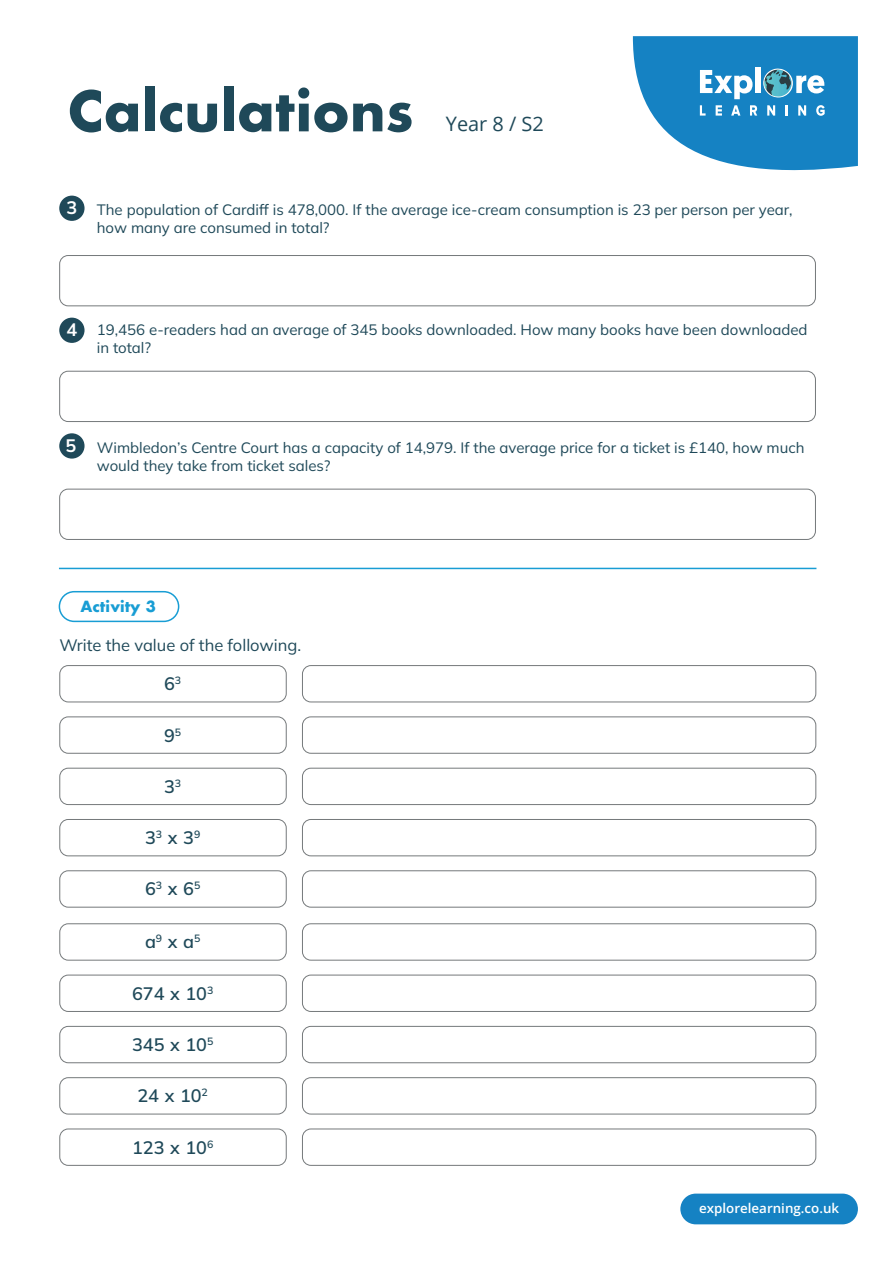
<style>
.page{position:relative;width:893px;height:1263px;background:#fff}
.page>*{position:absolute;margin:0;border:0;box-sizing:border-box;transform-origin:0 0}
.t1{font:700 54px "Futura";color:#1f4959}
.t2{font:19.95px "Open Sans";color:#1f4959}
.t3{font:200 18px "Mulish";color:#1f4959}
.t4{font:200 18px "Mulish";color:#fff}
.t5{font:200 16.5px "Mulish";color:#1f4959}
.t6{font:200 15px/18px "Mulish";color:#1f4959}
.t7{font:700 15px "Futura";color:#189dd4}
.t8{font:13.35px "Open Sans";color:#fff}
</style>
<div class="page">
<div style="left:680px;top:1193px;width:178px;height:31px;background:#1582c3;border-radius:15px"></div>
<svg style="left:633px;top:36px;width:225px;height:134px"></svg>
<div style="left:59px;top:196px;width:26px;height:25px;background:#1f4959;border-radius:50%"></div>
<div style="left:59px;top:255px;width:757px;height:51px;border:1px solid #75797b;border-radius:9px"></div>
<div style="left:59px;top:371px;width:757px;height:51px;border:1px solid #75797b;border-radius:9px"></div>
<div style="left:59px;top:318px;width:26px;height:25px;background:#1f4959;border-radius:50%"></div>
<div style="left:59px;top:489px;width:757px;height:51px;border:1px solid #75797b;border-radius:9px"></div>
<div style="left:59px;top:433px;width:26px;height:26px;background:#1f4959;border-radius:50%"></div>
<div style="left:59px;top:591px;width:120px;height:31px;border:2px solid #189dd4;border-radius:15px"></div>
<hr style="left:59px;top:568px;width:757px;height:1px;background:#189dd4">
<div style="left:59px;top:665px;width:228px;height:37px;border:1px solid #75797b;border-radius:9px"></div>
<div style="left:59px;top:923px;width:228px;height:37px;border:1px solid #75797b;border-radius:9px"></div>
<div style="left:59px;top:716px;width:228px;height:38px;border:1px solid #75797b;border-radius:9px"></div>
<div style="left:59px;top:975px;width:228px;height:37px;border:1px solid #75797b;border-radius:9px"></div>
<div style="left:59px;top:768px;width:228px;height:37px;border:1px solid #75797b;border-radius:9px"></div>
<div style="left:59px;top:1026px;width:228px;height:37px;border:1px solid #75797b;border-radius:9px"></div>
<div style="left:59px;top:819px;width:228px;height:37px;border:1px solid #75797b;border-radius:9px"></div>
<div style="left:59px;top:1077px;width:228px;height:37px;border:1px solid #75797b;border-radius:9px"></div>
<div style="left:59px;top:870px;width:228px;height:37px;border:1px solid #75797b;border-radius:9px"></div>
<div style="left:59px;top:1128px;width:228px;height:38px;border:1px solid #75797b;border-radius:9px"></div>
<div style="left:302px;top:665px;width:514px;height:37px;border:1px solid #75797b;border-radius:9px"></div>
<div style="left:302px;top:923px;width:514px;height:37px;border:1px solid #75797b;border-radius:9px"></div>
<div style="left:302px;top:716px;width:514px;height:38px;border:1px solid #75797b;border-radius:9px"></div>
<div style="left:302px;top:975px;width:514px;height:37px;border:1px solid #75797b;border-radius:9px"></div>
<div style="left:302px;top:768px;width:514px;height:37px;border:1px solid #75797b;border-radius:9px"></div>
<div style="left:302px;top:1026px;width:514px;height:37px;border:1px solid #75797b;border-radius:9px"></div>
<div style="left:302px;top:819px;width:514px;height:37px;border:1px solid #75797b;border-radius:9px"></div>
<div style="left:302px;top:1077px;width:514px;height:37px;border:1px solid #75797b;border-radius:9px"></div>
<div style="left:302px;top:870px;width:514px;height:37px;border:1px solid #75797b;border-radius:9px"></div>
<div style="left:302px;top:1128px;width:514px;height:38px;border:1px solid #75797b;border-radius:9px"></div>
<p class="t1" style="left:67px;top:72px;width:347px">Calculations</p>
<p class="t2" style="left:446px;top:110px;width:100px">Year 8 / S2</p>
<p class="t4" style="left:66px;top:195px;width:12px">3</p>
<p class="t6" style="left:97px;top:200px;width:697px">The population of Cardiff is 478,000. If the average ice-cream consumption is 23 per person per year, how many are consumed in total?</p>
<p class="t4" style="left:66px;top:317px;width:12px">4</p>
<p class="t6" style="left:97px;top:320px;width:712px">19,456 e-readers had an average of 345 books downloaded. How many books have been downloaded in total?</p>
<p class="t4" style="left:65px;top:434px;width:12px">5</p>
<p class="t6" style="left:97px;top:438px;width:709px">Wimbledon’s Centre Court has a capacity of 14,979. If the average price for a ticket is £140, how much would they take from ticket sales?</p>
<p class="t7" style="left:81px;top:596px;width:77px">Activity 3</p>
<p class="t5" style="left:59px;top:634px;width:243px">Write the value of the following.</p>
<p class="t3" style="left:164px;top:672px;width:19px">6<sup>3</sup></p>
<p class="t3" style="left:164px;top:723px;width:19px">9<sup>5</sup></p>
<p class="t3" style="left:164px;top:774px;width:19px">3<sup>3</sup></p>
<p class="t3" style="left:145px;top:825px;width:57px">3<sup>3</sup> x 3<sup>9</sup></p>
<p class="t3" style="left:145px;top:877px;width:57px">6<sup>3</sup> x 6<sup>5</sup></p>
<p class="t3" style="left:145px;top:930px;width:57px">a<sup>9</sup> x a<sup>5</sup></p>
<p class="t3" style="left:132px;top:981px;width:83px">674 x 10<sup>3</sup></p>
<p class="t3" style="left:132px;top:1032px;width:83px">345 x 10<sup>5</sup></p>
<p class="t3" style="left:137px;top:1084px;width:72px">24 x 10<sup>2</sup></p>
<p class="t3" style="left:132px;top:1135px;width:83px">123 x 10<sup>6</sup></p>
<p class="t8" style="left:699px;top:1199px;width:141px">explorelearning.co.uk</p>
</div>
